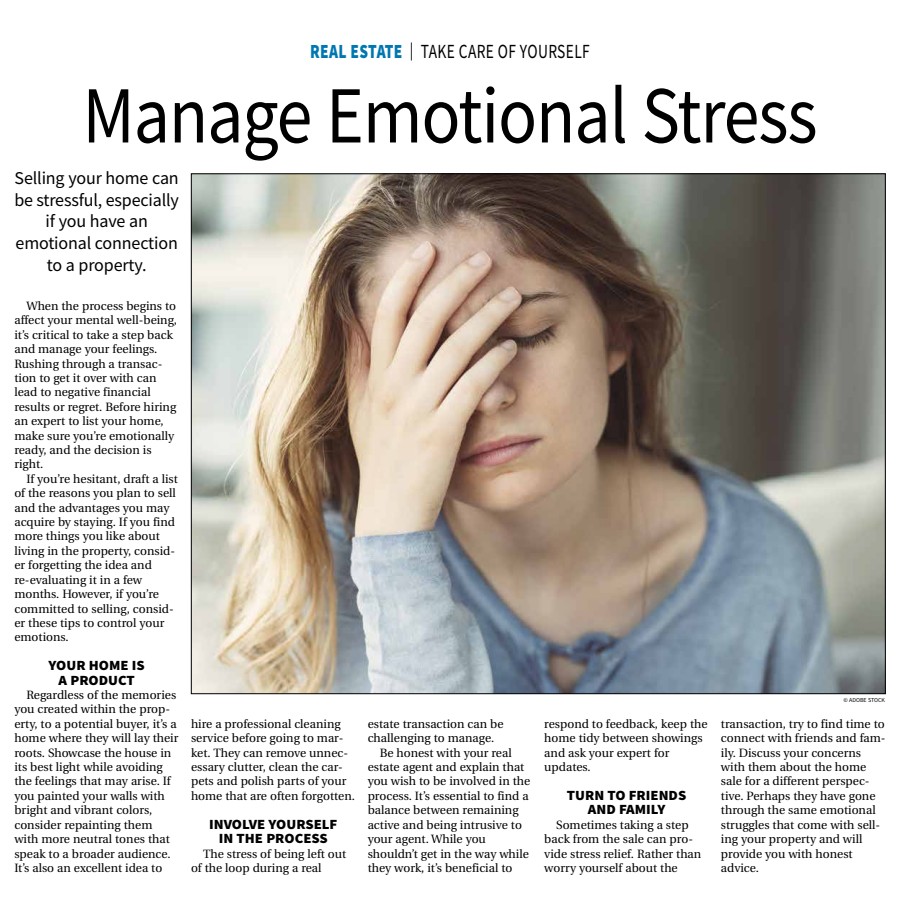
<style>
.page{position:relative;width:900px;height:908px;background:#fff}
.page>*{position:absolute;margin:0;border:0;box-sizing:border-box;transform-origin:0 0}
.t1{font:81px "Source Sans Pro";letter-spacing:-.015em;color:#000;scale:.89 1}
.t2{font:20px "Source Sans Pro";letter-spacing:.025em;color:#000;scale:.77 1}
.t3{font:18px/21.6px "Source Sans Pro";letter-spacing:-.01em;color:#000;text-align:center}
.t4{font:900 14px/14.4px "Source Sans Pro";color:#000;text-align:center;scale:1.05 1}
.t5{font:12px/14.4px "Utopia";color:#000}
.t6{font:6px "Source Sans Pro";color:#000}
.s1{font-weight:900;color:#0077b1}
.s2{font-size:18px}
</style>
<div class="page">
<img style="left:193px;top:175px;width:691px;height:516px">
<h2 class="t2" style="left:310px;top:39px;width:365px"><span class="s1">REAL ESTATE</span> <span class="s2">|</span> TAKE CARE OF YOURSELF</h2>
<h1 class="t1" style="left:82px;top:64px;width:827px">Manage Emotional Stress</h1>
<h3 class="t3" style="left:14px;top:167px;width:166px">Selling your home can be stressful, especially if you have an emotional connection to a property.</h3>
<p class="t5" style="left:14px;top:299px;width:164px;text-indent:12px">When the process begins to affect your mental well-being, it’s critical to take a step back and manage your feelings.<br>Rushing through a transac&shy;tion to get it over with can lead to negative financial results or regret. Before hiring an expert to list your home, make sure you’re emotionally ready, and the decision is right.</p>
<p class="t5" style="left:14px;top:471px;width:165px;text-indent:12px">If you’re hesitant, draft a list of the reasons you plan to sell and the advantages you may acquire by staying. If you find more things you like about living in the property, consid&shy;er forgetting the idea and re-evaluating it in a few months. However, if you’re committed to selling, consid&shy;er these tips to control your emotions.</p>
<p class="t4" style="left:49px;top:658px;width:93px">YOUR HOME IS<br>A PRODUCT</p>
<p class="t5" style="left:14px;top:687px;width:166px;text-indent:12px">Regardless of the memories you created within the prop&shy;erty, to a potential buyer, it’s a home where they will lay their roots. Showcase the house in its best light while avoiding the feelings that may arise. If you painted your walls with bright and vibrant colors, consider repainting them with more neutral tones that speak to a broader audience.<br>It’s also an excellent idea to</p>
<p class="t5" style="left:191px;top:716px;width:166px">hire a professional cleaning service before going to mar&shy;ket. They can remove unnec&shy;essary clutter, clean the car&shy;pets and polish parts of your home that are often forgotten.</p>
<p class="t4" style="left:209px;top:816px;width:124px">INVOLVE YOURSELF<br>IN THE PROCESS</p>
<p class="t5" style="left:191px;top:846px;width:157px;text-indent:12px">The stress of being left out of the loop during a real</p>
<p class="t5" style="left:368px;top:716px;width:137px">estate transaction can be</p>
<p class="t5" style="left:368px;top:731px;width:128px">challenging to manage.</p>
<p class="t5" style="left:380px;top:745px;width:134px">Be honest with your real</p>
<p class="t5" style="left:368px;top:759px;width:158px">estate agent and explain that</p>
<p class="t5" style="left:368px;top:774px;width:164px">you wish to be involved in the</p>
<p class="t5" style="left:368px;top:788px;width:162px">process. It’s essential to find a</p>
<p class="t5" style="left:368px;top:803px;width:152px">balance between remaining</p>
<p class="t5" style="left:368px;top:817px;width:156px">active and being intrusive to</p>
<p class="t5" style="left:368px;top:831px;width:120px">your agent. While you</p>
<p class="t5" style="left:368px;top:846px;width:163px">shouldn’t get in the way while</p>
<p class="t5" style="left:368px;top:860px;width:146px">they work, it’s beneficial to</p>
<p class="t5" style="left:544px;top:716px;width:165px">respond to feedback, keep the home tidy between showings and ask your expert for updates.</p>
<p class="t4" style="left:567px;top:787px;width:115px">TURN TO FRIENDS<br>AND FAMILY</p>
<p class="t5" style="left:544px;top:817px;width:159px;text-indent:12px">Sometimes taking a step back from the sale can pro&shy;vide stress relief. Rather than worry yourself about the</p>
<p class="t6" style="left:844px;top:696px;width:43px">© ADOBE STOCK</p>
<p class="t5" style="left:721px;top:716px;width:166px">transaction, try to find time to connect with friends and fam&shy;ily. Discuss your concerns with them about the home sale for a different perspec&shy;tive. Perhaps they have gone through the same emotional struggles that come with sell&shy;ing your property and will provide you with honest advice.</p>
</div>
